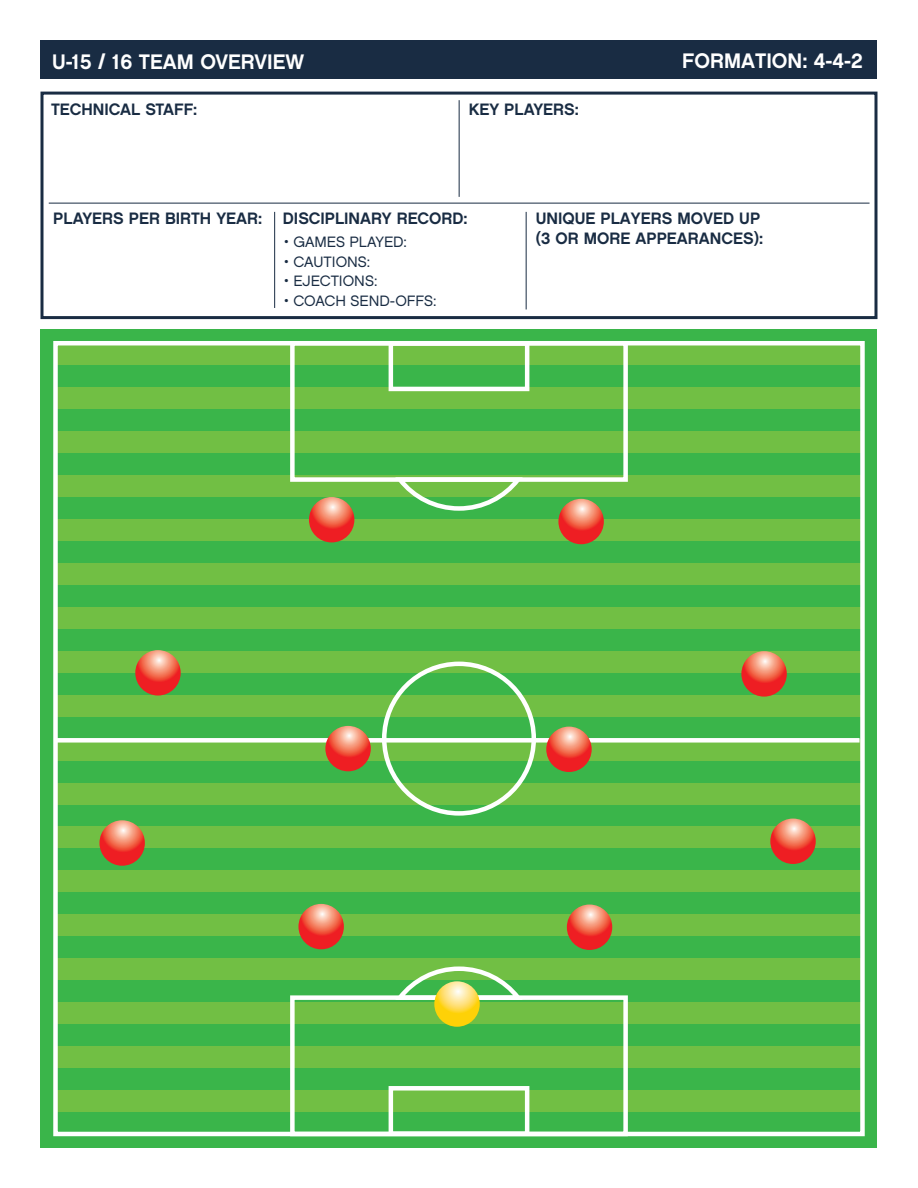
<style>
.page{position:relative;width:918px;height:1188px;background:#fff}
.page>*{position:absolute;margin:0;border:0;box-sizing:border-box;transform-origin:0 0}
.t1{font:21px "Chalet New York Nineteen Sixty";color:#fff}
.t2{font:16.5px/19.8px "Chalet New York Nineteen Sixty";color:#192c43}
.t3{font:15px "Chalet London Nineteen Sixty";color:#192c43}
</style>
<div class="page">
<div style="left:40px;top:40px;width:838px;height:39px;background:#192c43"></div>
<div style="left:41px;top:92px;width:836px;height:227px;border:3px solid #192c43"></div>
<div style="left:40px;top:329px;width:838px;height:819px;background:#3ab54a"></div>
<div style="left:56px;top:343px;width:806px;height:22px;background:#71bf44"></div>
<div style="left:56px;top:519px;width:806px;height:22px;background:#71bf44"></div>
<div style="left:56px;top:475px;width:806px;height:22px;background:#71bf44"></div>
<div style="left:56px;top:431px;width:806px;height:22px;background:#71bf44"></div>
<div style="left:56px;top:387px;width:806px;height:22px;background:#71bf44"></div>
<div style="left:56px;top:695px;width:806px;height:22px;background:#71bf44"></div>
<div style="left:56px;top:651px;width:806px;height:22px;background:#71bf44"></div>
<div style="left:56px;top:607px;width:806px;height:22px;background:#71bf44"></div>
<div style="left:56px;top:563px;width:806px;height:22px;background:#71bf44"></div>
<div style="left:56px;top:739px;width:806px;height:22px;background:#71bf44"></div>
<div style="left:56px;top:914px;width:806px;height:22px;background:#71bf44"></div>
<div style="left:56px;top:870px;width:806px;height:22px;background:#71bf44"></div>
<div style="left:56px;top:826px;width:806px;height:22px;background:#71bf44"></div>
<div style="left:56px;top:783px;width:806px;height:22px;background:#71bf44"></div>
<div style="left:56px;top:1090px;width:806px;height:22px;background:#71bf44"></div>
<div style="left:56px;top:1046px;width:806px;height:22px;background:#71bf44"></div>
<div style="left:56px;top:1002px;width:806px;height:22px;background:#71bf44"></div>
<div style="left:56px;top:958px;width:806px;height:22px;background:#71bf44"></div>
<svg style="left:401px;top:966px;width:116px;height:27px"></svg>
<svg style="left:288px;top:993px;width:342px;height:144px"></svg>
<div style="left:382px;top:662px;width:154px;height:154px;border:4px solid #fff;border-radius:50%"></div>
<div style="left:53px;top:341px;width:812px;height:795px;border:4px solid #fff"></div>
<svg style="left:400px;top:484px;width:118px;height:27px"></svg>
<svg style="left:288px;top:341px;width:342px;height:143px"></svg>
<div style="left:56px;top:738px;width:804px;height:5px;background:#fff"></div>
<hr style="left:459px;top:100px;width:1px;height:97px;background:#192c43">
<hr style="left:49px;top:203px;width:821px;height:1px;background:#192c43">
<hr style="left:274px;top:212px;width:1px;height:96px;background:#192c43">
<hr style="left:526px;top:212px;width:1px;height:97px;background:#192c43">
<svg style="left:135px;top:650px;width:46px;height:46px;background:#ec604f"></svg>
<svg style="left:558px;top:499px;width:46px;height:45px;background:#ee5e4f"></svg>
<svg style="left:309px;top:497px;width:45px;height:45px;background:#f05e50"></svg>
<svg style="left:741px;top:651px;width:46px;height:46px;background:#ec604f"></svg>
<svg style="left:546px;top:727px;width:46px;height:45px;background:#ee5e4f"></svg>
<svg style="left:325px;top:726px;width:46px;height:45px;background:#ef5e4f"></svg>
<svg style="left:99px;top:820px;width:46px;height:46px;background:#ec5f4f"></svg>
<svg style="left:770px;top:819px;width:46px;height:45px;background:#ee5e4f"></svg>
<svg style="left:298px;top:904px;width:46px;height:45px;background:#ee5f4f"></svg>
<svg style="left:567px;top:905px;width:45px;height:45px;background:#f05d4f"></svg>
<svg style="left:434px;top:981px;width:46px;height:46px;background:#f8da50"></svg>
<p class="t1" style="left:52px;top:48px;width:254px">U-15 / 16 TEAM OVERVIEW</p>
<p class="t2" style="left:51px;top:99px;width:148px">TECHNICAL STAFF:</p>
<p class="t2" style="left:469px;top:99px;width:112px">KEY PLAYERS:</p>
<p class="t1" style="left:682px;top:48px;width:182px">FORMATION: 4-4-2</p>
<p class="t2" style="left:53px;top:208px;width:210px">PLAYERS PER BIRTH YEAR:</p>
<p class="t2" style="left:283px;top:208px;width:186px">DISCIPLINARY RECORD:</p>
<p class="t3" style="left:284px;top:233px;width:124px">• GAMES PLAYED:</p>
<p class="t3" style="left:284px;top:252px;width:88px">• CAUTIONS:</p>
<p class="t3" style="left:284px;top:272px;width:95px">• EJECTIONS:</p>
<p class="t3" style="left:284px;top:291px;width:154px">• COACH SEND-OFFS:</p>
<p class="t2" style="left:536px;top:209px;width:229px">UNIQUE PLAYERS MOVED UP (3 OR MORE APPEARANCES):</p>
</div>
